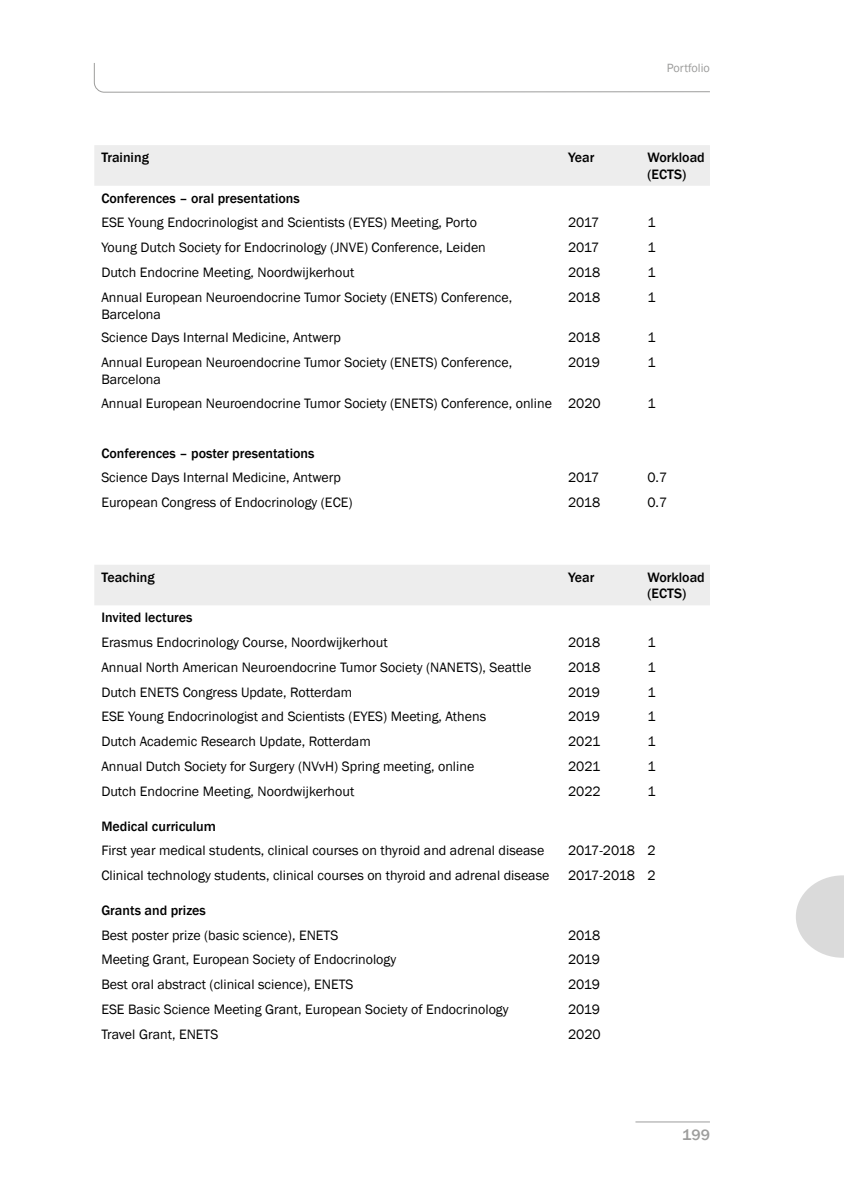
<style>
.page{position:relative;width:844px;height:1191px;background:#fff}
.page>*{position:absolute;margin:0;border:0;box-sizing:border-box;transform-origin:0 0}
.t1{font:500 15.75px "Franklin Gothic";color:#9d9d9c}
.t2{font:14px/16.8px "Franklin Gothic";color:#000}
.t3{font:500 14px/16.8px "Franklin Gothic";color:#000}
.t4{font:14px "Franklin Gothic";letter-spacing:-.02em;color:#000}
.t5{font:12.25px "Franklin Gothic";color:#9d9d9c}
</style>
<div class="page">
<hr style="left:635px;top:1121px;width:74px;height:1px;background:#9d9d9c">
<svg style="left:93px;top:63px;width:617px;height:30px"></svg>
<svg style="left:796px;top:875px;width:47px;height:82px"></svg>
<svg style="left:94px;top:145px;width:615px;height:460px"></svg>
<p class="t5" style="left:666px;top:60px;width:45px">Portfolio</p>
<p class="t3" style="left:101px;top:149px;width:49px">Training</p>
<p class="t3" style="left:568px;top:149px;width:28px">Year</p>
<p class="t3" style="left:647px;top:149px;width:59px">Workload (ECTS)</p>
<p class="t3" style="left:101px;top:190px;width:200px">Conferences – oral presentations</p>
<p class="t2" style="left:101px;top:215px;width:377px">ESE Young Endocrinologist and Scientists (EYES) Meeting, Porto</p>
<p class="t2" style="left:568px;top:215px;width:33px">2017</p>
<p class="t2" style="left:647px;top:215px;width:10px">1</p>
<p class="t2" style="left:101px;top:239px;width:386px">Young Dutch Society for Endocrinology (JNVE) Conference, Leiden</p>
<p class="t2" style="left:568px;top:239px;width:33px">2017</p>
<p class="t2" style="left:647px;top:239px;width:10px">1</p>
<p class="t2" style="left:101px;top:264px;width:254px">Dutch Endocrine Meeting, Noordwijkerhout</p>
<p class="t2" style="left:568px;top:264px;width:34px">2018</p>
<p class="t2" style="left:647px;top:264px;width:10px">1</p>
<p class="t2" style="left:101px;top:289px;width:412px">Annual European Neuroendocrine Tumor Society (ENETS) Conference,<br>Barcelona</p>
<p class="t2" style="left:568px;top:289px;width:34px">2018</p>
<p class="t2" style="left:647px;top:289px;width:10px">1</p>
<p class="t2" style="left:101px;top:330px;width:241px">Science Days Internal Medicine, Antwerp</p>
<p class="t2" style="left:568px;top:330px;width:34px">2018</p>
<p class="t2" style="left:647px;top:330px;width:10px">1</p>
<p class="t2" style="left:101px;top:354px;width:412px">Annual European Neuroendocrine Tumor Society (ENETS) Conference,<br>Barcelona</p>
<p class="t2" style="left:568px;top:354px;width:34px">2019</p>
<p class="t2" style="left:647px;top:354px;width:10px">1</p>
<p class="t2" style="left:101px;top:395px;width:501px">Annual European Neuroendocrine Tumor Society (ENETS) Conference, online 2020</p>
<p class="t2" style="left:647px;top:395px;width:10px">1</p>
<p class="t3" style="left:101px;top:444px;width:215px">Conferences – poster presentations</p>
<p class="t2" style="left:101px;top:469px;width:241px">Science Days Internal Medicine, Antwerp</p>
<p class="t2" style="left:568px;top:469px;width:33px">2017</p>
<p class="t2" style="left:647px;top:469px;width:21px">0.7</p>
<p class="t2" style="left:101px;top:494px;width:253px">European Congress of Endocrinology (ECE)</p>
<p class="t2" style="left:568px;top:494px;width:34px">2018</p>
<p class="t2" style="left:647px;top:494px;width:21px">0.7</p>
<p class="t3" style="left:101px;top:568px;width:55px">Teaching</p>
<p class="t3" style="left:568px;top:568px;width:28px">Year</p>
<p class="t3" style="left:647px;top:568px;width:59px">Workload (ECTS)</p>
<p class="t3" style="left:101px;top:609px;width:93px">Invited lectures</p>
<p class="t2" style="left:101px;top:634px;width:288px">Erasmus Endocrinology Course, Noordwijkerhout</p>
<p class="t2" style="left:568px;top:634px;width:34px">2018</p>
<p class="t2" style="left:647px;top:634px;width:10px">1</p>
<p class="t2" style="left:101px;top:659px;width:431px">Annual North American Neuroendocrine Tumor Society (NANETS), Seattle</p>
<p class="t2" style="left:568px;top:659px;width:34px">2018</p>
<p class="t2" style="left:647px;top:659px;width:10px">1</p>
<p class="t2" style="left:101px;top:684px;width:252px">Dutch ENETS Congress Update, Rotterdam</p>
<p class="t2" style="left:568px;top:684px;width:34px">2019</p>
<p class="t2" style="left:647px;top:684px;width:10px">1</p>
<p class="t2" style="left:101px;top:708px;width:386px">ESE Young Endocrinologist and Scientists (EYES) Meeting, Athens</p>
<p class="t2" style="left:568px;top:708px;width:34px">2019</p>
<p class="t2" style="left:647px;top:708px;width:10px">1</p>
<p class="t2" style="left:101px;top:733px;width:271px">Dutch Academic Research Update, Rotterdam</p>
<p class="t2" style="left:568px;top:733px;width:34px">2021</p>
<p class="t2" style="left:647px;top:733px;width:10px">1</p>
<p class="t2" style="left:101px;top:758px;width:374px">Annual Dutch Society for Surgery (NVvH) Spring meeting, online</p>
<p class="t2" style="left:568px;top:758px;width:34px">2021</p>
<p class="t2" style="left:647px;top:758px;width:10px">1</p>
<p class="t2" style="left:101px;top:783px;width:254px">Dutch Endocrine Meeting, Noordwijkerhout</p>
<p class="t2" style="left:568px;top:783px;width:34px">2022</p>
<p class="t2" style="left:647px;top:783px;width:10px">1</p>
<p class="t3" style="left:101px;top:817px;width:116px">Medical curriculum</p>
<p class="t2" style="left:101px;top:842px;width:444px">First year medical students, clinical courses on thyroid and adrenal disease</p>
<p class="t4" style="left:568px;top:842px;width:89px">2017-2018 2</p>
<p class="t2" style="left:101px;top:867px;width:449px">Clinical technology students, clinical courses on thyroid and adrenal disease</p>
<p class="t4" style="left:568px;top:866px;width:89px">2017-2018 2</p>
<p class="t3" style="left:101px;top:902px;width:106px">Grants and prizes</p>
<p class="t2" style="left:101px;top:927px;width:238px">Best poster prize (basic science), ENETS</p>
<p class="t2" style="left:568px;top:927px;width:34px">2018</p>
<p class="t2" style="left:101px;top:951px;width:296px">Meeting Grant, European Society of Endocrinology</p>
<p class="t2" style="left:568px;top:951px;width:34px">2019</p>
<p class="t2" style="left:101px;top:976px;width:253px">Best oral abstract (clinical science), ENETS</p>
<p class="t2" style="left:568px;top:976px;width:34px">2019</p>
<p class="t2" style="left:101px;top:1001px;width:409px">ESE Basic Science Meeting Grant, European Society of Endocrinology</p>
<p class="t2" style="left:568px;top:1001px;width:34px">2019</p>
<p class="t2" style="left:101px;top:1026px;width:118px">Travel Grant, ENETS</p>
<p class="t2" style="left:568px;top:1026px;width:34px">2020</p>
<p class="t1" style="left:682px;top:1125px;width:29px">199</p>
</div>
